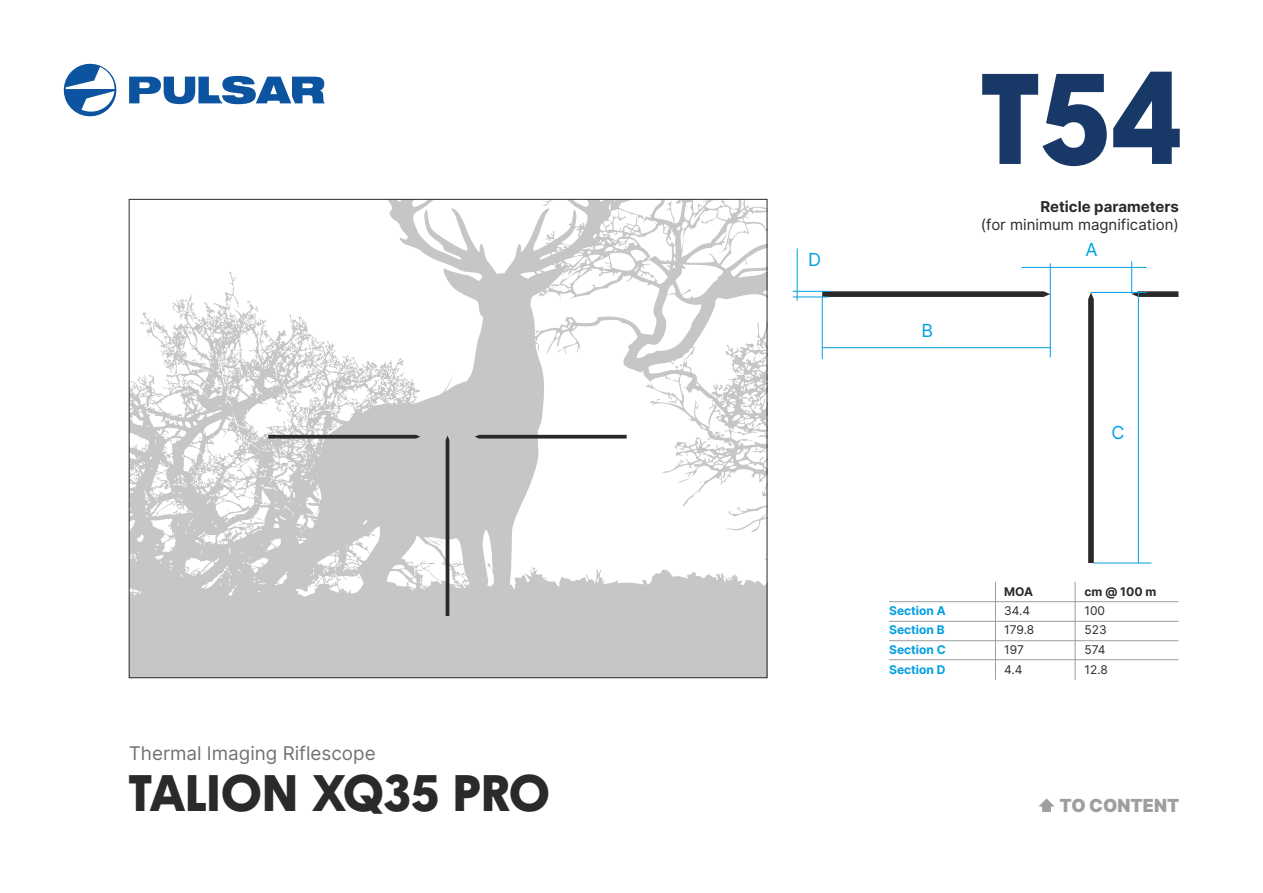
<style>
.page{position:relative;width:1263px;height:893px;background:#fff}
.page>*{position:absolute;margin:0;border:0;box-sizing:border-box;transform-origin:0 0}
.t1{font:800 125.4px "Century Gothic";color:#183867}
.t2{font:800 49.95px "Century Gothic";letter-spacing:-.025em;color:#2b2a29}
.t3{font:18.9px "Inter";color:#727271}
.t4{font:900 18px "Inter";color:#9d9e9e}
.t5{font:18px "Inter";color:#00a0e3}
.t6{font:15px "Inter";color:#2b2a29}
.t7{font:700 15px "Inter";color:#2b2a29}
.t8{font:700 12px/19.5px "Inter";color:#00a0e3;text-align:justify}
.t9{font:12px/19.5px "Inter";color:#2b2a29}
.t10{font:700 12px "Inter";color:#2b2a29}
</style>
<div class="page">
<svg style="left:131px;top:201px;width:634px;height:475px"></svg>
<svg style="left:131px;top:272px;width:454px;height:380px;fill:#c5c6c6"></svg>
<svg style="left:287px;top:201px;width:332px;height:234px"></svg>
<svg style="left:268px;top:435px;width:359px;height:181px;fill:#c5c6c6"></svg>
<hr style="left:995px;top:582px;width:1px;height:98px;background:#9d9e9e">
<hr style="left:889px;top:621px;width:289px;height:1px;background:#9d9e9e">
<hr style="left:889px;top:640px;width:289px;height:1px;background:#9d9e9e">
<hr style="left:1075px;top:582px;width:1px;height:98px;background:#9d9e9e">
<hr style="left:889px;top:659px;width:289px;height:1px;background:#9d9e9e">
<hr style="left:889px;top:601px;width:289px;height:1px;background:#9d9e9e">
<svg style="left:129px;top:76px;width:196px;height:28px"></svg>
<svg style="left:63px;top:63px;width:54px;height:54px"></svg>
<svg style="left:822px;top:291px;width:356px;height:272px"></svg>
<hr style="left:1050px;top:263px;width:1px;height:94px;background:#00a0e3">
<hr style="left:822px;top:297px;width:1px;height:62px;background:#00a0e3">
<hr style="left:1091px;top:292px;width:55px;height:1px;background:#00a0e3">
<hr style="left:1094px;top:563px;width:57px;height:1px;background:#00a0e3">
<hr style="left:1138px;top:291px;width:1px;height:272px;background:#00a0e3">
<hr style="left:822px;top:347px;width:228px;height:1px;background:#00a0e3">
<hr style="left:1131px;top:261px;width:1px;height:33px;background:#00a0e3">
<hr style="left:1022px;top:267px;width:124px;height:1px;background:#00a0e3">
<hr style="left:793px;top:291px;width:37px;height:1px;background:#00a0e3">
<hr style="left:793px;top:297px;width:36px;height:1px;background:#00a0e3">
<hr style="left:797px;top:248px;width:1px;height:53px;background:#00a0e3">
<svg style="left:1038px;top:798px;width:17px;height:14px"></svg>
<h3 class="t3" style="left:129px;top:742px;width:248px">Thermal Imaging Riflescope</h3>
<h2 class="t2" style="left:129px;top:774px;width:423px">TALION XQ35 PRO</h2>
<h3 class="t5" style="left:808px;top:248px;width:14px">D</h3>
<h3 class="t5" style="left:921px;top:320px;width:13px">B</h3>
<h1 class="t1" style="left:981px;top:70px;width:204px">T54</h1>
<p class="t7" style="left:1040px;top:197px;width:140px">Reticle parameters</p>
<p class="t6" style="left:981px;top:216px;width:200px">(for minimum magnification)</p>
<h3 class="t5" style="left:1085px;top:239px;width:14px">A</h3>
<h3 class="t5" style="left:1111px;top:422px;width:15px">C</h3>
<p class="t8" style="left:889px;top:601px;width:58px">Section A Section B Section C Section D</p>
<p class="t10" style="left:1004px;top:585px;width:30px">MOA</p>
<p class="t10" style="left:1084px;top:585px;width:74px">cm @ 100 m</p>
<p class="t9" style="left:1004px;top:601px;width:31px">34.4<br>179.8<br>197<br>4.4</p>
<p class="t9" style="left:1084px;top:601px;width:25px">100<br>523<br>574<br>12.8</p>
<h3 class="t4" style="left:1059px;top:794px;width:121px">TO CONTENT</h3>
</div>
